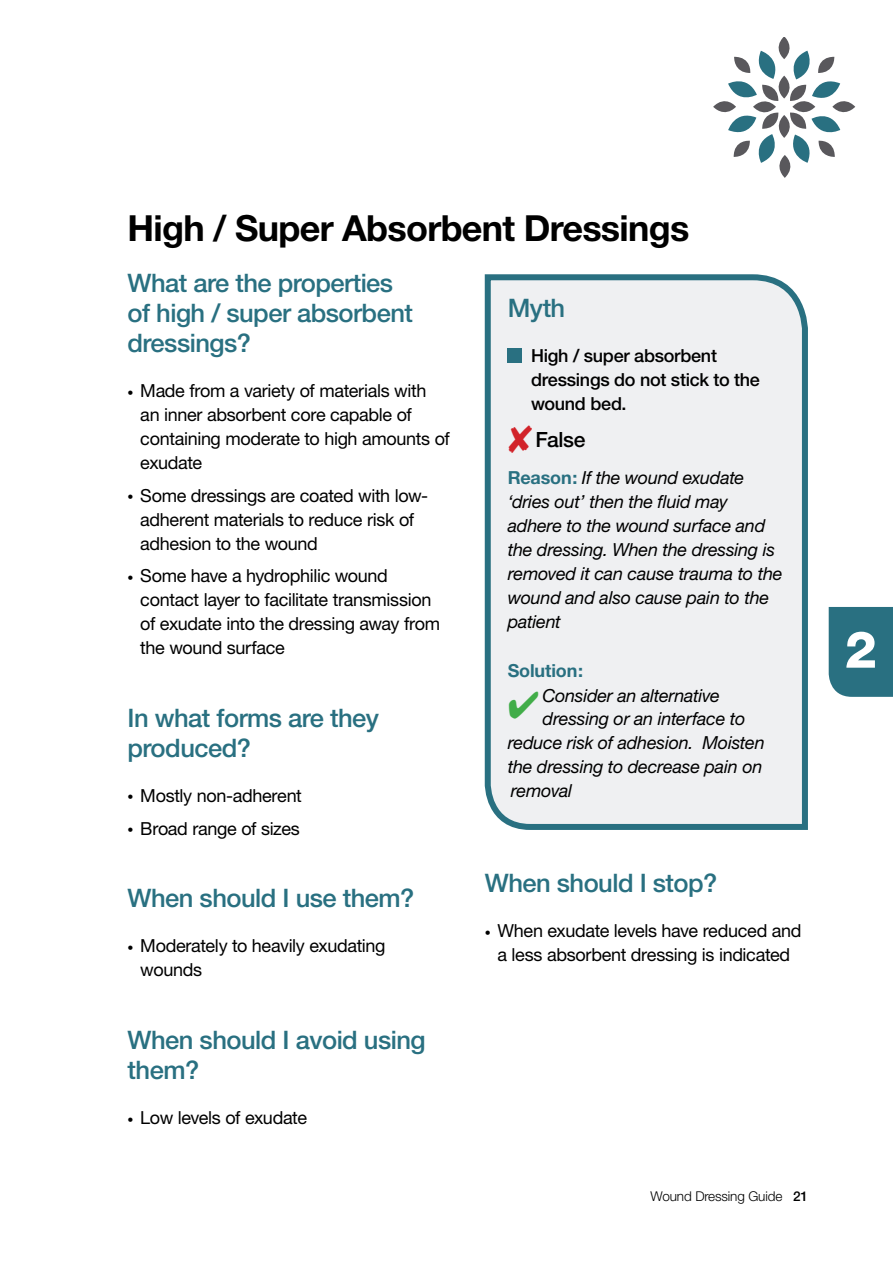
<style>
.page{position:relative;width:893px;height:1263px;background:#fff}
.page>*{position:absolute;margin:0;border:0;box-sizing:border-box;transform-origin:0 0}
.t1{font:800 51px "Helvetica Neue";color:#fff}
.t2{font:700 36px "Helvetica Neue";letter-spacing:-.02em;color:#000}
.t3{font:500 25.5px/30px "Helvetica Neue";letter-spacing:-.02em;color:#297081}
.t4{font:500 21px "Helvetica Neue";letter-spacing:-.015em;color:#000}
.t5{font:18px/24px "Helvetica Neue";letter-spacing:-.02em;color:#000}
.t6{font:italic 18px/24px "Helvetica Neue";letter-spacing:-.015em;color:#000}
.t7{font:500 18px/24px "Helvetica Neue";letter-spacing:-.015em;color:#000}
.t8{font:700 18px "Helvetica Neue";letter-spacing:-.01em;color:#297081}
.t9{font:300 13.5px "Helvetica Neue";letter-spacing:-.01em;color:#000}
.s1{font-size:12px}
.s2{color:#d2232a}
.s3{font-weight:700;font-style:normal;color:#297081}
.s4{color:#41ad49}
.s5{font-weight:500}
</style>
<div class="page">
<svg style="left:713px;top:37px;width:142px;height:141px"></svg>
<div style="left:829px;top:607px;width:64px;height:90px;background:#297081"></div>
<div style="left:484px;top:274px;width:324px;height:556px;background:#eff0f2"></div>
<h2 class="t2" style="left:128px;top:206px;width:563px">High / Super Absorbent Dressings</h2>
<h3 class="t3" style="left:128px;top:268px;width:287px">What are the properties of high / super absorbent dressings?</h3>
<p class="t5" style="left:140px;top:379px;width:311px;text-indent:-13px"><span class="s1">•</span> Made from a variety of materials with an inner absorbent core capable of containing moderate to high amounts of exudate</p>
<p class="t5" style="left:140px;top:483px;width:289px;text-indent:-13px"><span class="s1">•</span> Some dressings are coated with low&shy;adherent materials to reduce risk of adhesion to the wound</p>
<p class="t5" style="left:140px;top:564px;width:301px;text-indent:-13px"><span class="s1">•</span> Some have a hydrophilic wound contact layer to facilitate transmission of exudate into the dressing away from the wound surface</p>
<h3 class="t3" style="left:508px;top:293px;width:59px">Myth</h3>
<p class="t7" style="left:531px;top:344px;width:230px">High / super absorbent dressings do not stick to the wound bed.</p>
<p class="t4" style="left:508px;top:427px;width:79px"><span class="s2">✘</span>False</p>
<p class="t6" style="left:508px;top:465px;width:276px"><span class="s3">Reason:</span> If the wound exudate ‘dries out’ then the fluid may adhere to the wound surface and the dressing. When the dressing is removed it can cause trauma to the wound and also cause pain to the patient</p>
<p class="t8" style="left:508px;top:660px;width:77px">Solution:</p>
<p class="t6" style="left:508px;top:683px;width:214px"><span class="s4">✔</span> Consider an alternative</p>
<h3 class="t3" style="left:128px;top:702px;width:253px">In what forms are they produced?</h3>
<p class="t5" style="left:128px;top:783px;width:176px"><span class="s1">•</span> Mostly non-adherent</p>
<p class="t5" style="left:128px;top:816px;width:174px"><span class="s1">•</span> Broad range of sizes</p>
<p class="t6" style="left:543px;top:707px;width:204px">dressing or an interface to</p>
<p class="t6" style="left:508px;top:731px;width:258px">reduce risk of adhesion. Moisten</p>
<p class="t6" style="left:508px;top:755px;width:256px">the dressing to decrease pain on</p>
<p class="t6" style="left:511px;top:779px;width:63px">removal</p>
<h3 class="t3" style="left:128px;top:883px;width:288px">When should I use them?</h3>
<p class="t5" style="left:140px;top:934px;width:247px;text-indent:-13px"><span class="s1">•</span> Moderately to heavily exudating wounds</p>
<h3 class="t3" style="left:128px;top:1025px;width:300px">When should I avoid using them?</h3>
<p class="t5" style="left:128px;top:1105px;width:181px"><span class="s1">•</span> Low levels of exudate</p>
<h3 class="t3" style="left:485px;top:868px;width:234px">When should I stop?</h3>
<p class="t5" style="left:485px;top:919px;width:318px;text-align:center"><span class="s1">•</span> When exudate levels have reduced and a less absorbent dressing is indicated</p>
<p class="t9" style="left:651px;top:1188px;width:159px">Wound Dressing Guide <span class="s5">21</span></p>
<h1 class="t1" style="left:845px;top:619px;width:34px">2</h1>
</div>
